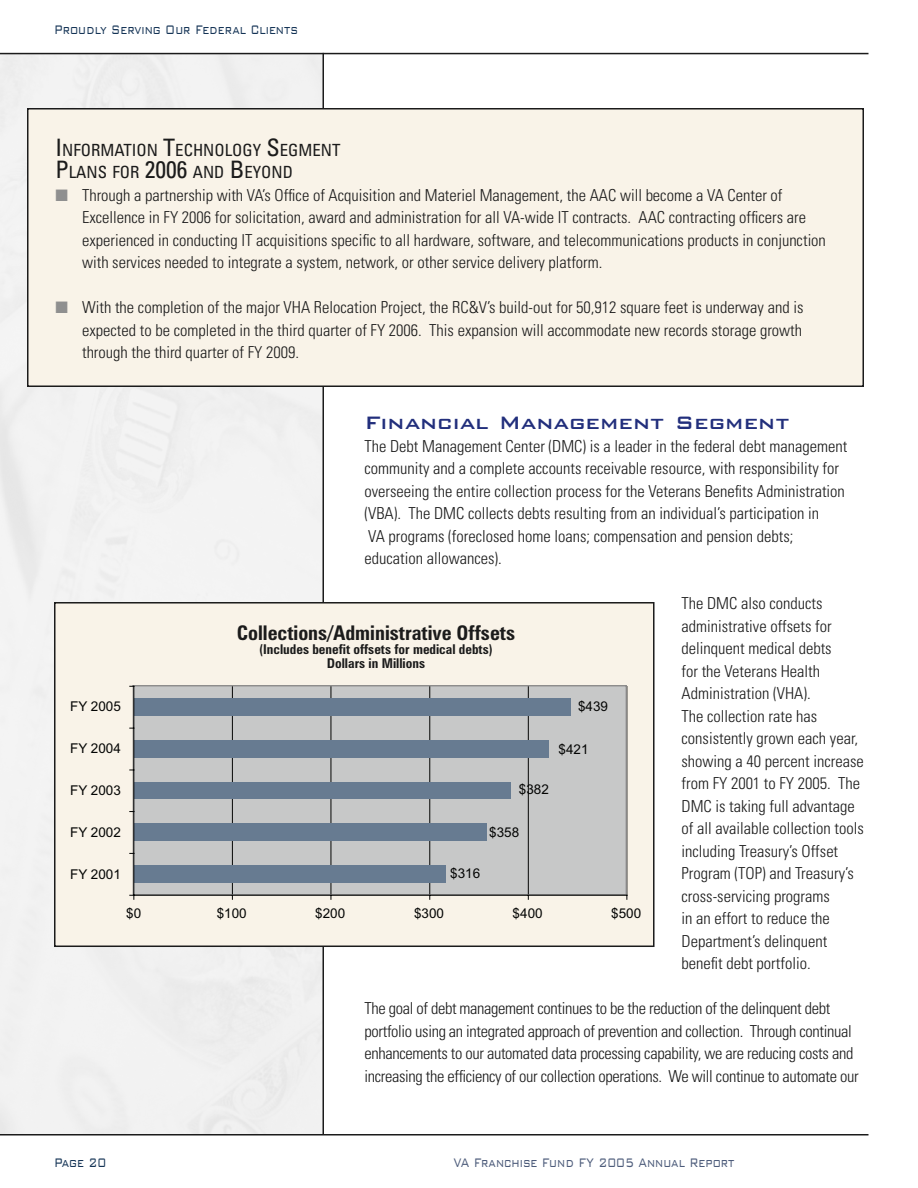
<style>
.page{position:relative;width:918px;height:1188px;background:#fff}
.page>*{position:absolute;margin:0;border:0;box-sizing:border-box;transform-origin:0 0}
.t1{font:500 24px "Bank Gothic BT";color:#222f7c}
.t2{font:20.25px "Zurich Bold Condensed BT";color:#1b1b1b}
.t3{font:condensed 16.8px/22.5px "Univers";color:#1b1b1b}
.t4{font:300 condensed 16.5px/22.5px "Univers";color:#1b1b1b}
.t5{font:300 condensed 16.5px/22.5px "Univers";letter-spacing:-.02em;color:#1b1b1b}
.t6{font:300 16.5px "Bank Gothic BT";color:#153456;scale:.72 1}
.t7{font:300 16.5px "Bank Gothic BT";color:#4c5b7a;scale:.72 1}
.t8{font:13.5px "Arial";color:#040504}
.t9{font:13.5px/13.5px "Zurich Bold Condensed BT";color:#1b1b1b;text-align:center}
.s1{font-size:24px}
.s2{color:#8f8f8f}
</style>
<div class="page">
<hr style="left:0;top:53px;width:868px;height:1px;background:#1b1b1b">
<hr style="left:0;top:1134px;width:868px;height:2px;background:#1b1b1b">
<hr style="left:322px;top:53px;width:2px;height:1081px;background:#1b1b1b">
<div style="left:55px;top:603px;width:599px;height:343px;background:#f9f3e8"></div>
<div style="left:54px;top:602px;width:601px;height:345px;border:2px solid #1b1b1b"></div>
<div style="left:134px;top:686px;width:493px;height:209px;background:#c7c8c8"></div>
<hr style="left:232px;top:686px;width:1px;height:209px;background:#040504">
<hr style="left:331px;top:686px;width:1px;height:209px;background:#040504">
<hr style="left:430px;top:686px;width:1px;height:209px;background:#040504">
<hr style="left:528px;top:686px;width:1px;height:209px;background:#040504">
<hr style="left:627px;top:686px;width:1px;height:209px;background:#040504">
<div style="left:133px;top:685px;width:494px;height:210px;border:1px solid #888787"></div>
<div style="left:134px;top:866px;width:311px;height:17px;background:#677b91"></div>
<div style="left:134px;top:824px;width:353px;height:17px;background:#677b91"></div>
<div style="left:134px;top:782px;width:377px;height:17px;background:#677b91"></div>
<div style="left:134px;top:741px;width:415px;height:17px;background:#677b91"></div>
<div style="left:134px;top:699px;width:437px;height:17px;background:#677b91"></div>
<hr style="left:134px;top:895px;width:493px;height:1px;background:#040504">
<hr style="left:134px;top:686px;width:1px;height:209px;background:#040504">
<div style="left:28px;top:109px;width:835px;height:277px;background:#f9f3e8"></div>
<div style="left:27px;top:108px;width:837px;height:279px;border:2px solid #1b1b1b"></div>
<p class="t6" style="left:54px;top:21px;width:340px">Proudly Serving Our Federal Clients</p>
<p class="t3" style="left:56px;top:138px;width:287px"><span class="s1">I</span>NFORMATION <span class="s1">T</span>ECHNOLOGY <span class="s1">S</span>EGMENT<br><span class="s1">P</span>LANS FOR <span class="s1">2006</span> AND <span class="s1">B</span>EYOND</p>
<p class="t4" style="left:82px;top:184px;width:745px;text-indent:-27px"><span class="s2">■</span> Through a partnership with VA’s Office of Acquisition and Materiel Management, the AAC will become a VA Center of Excellence in FY 2006 for solicitation, award and administration for all VA-wide IT contracts. AAC contracting officers are experienced in conducting IT acquisitions specific to all hardware, software, and telecommunications products in conjunction with services needed to integrate a system, network, or other service delivery platform.</p>
<p class="t4" style="left:82px;top:296px;width:723px;text-align:justify;text-indent:-27px"><span class="s2">■</span> With the completion of the major VHA Relocation Project, the RC&amp;V’s build-out for 50,912 square feet is underway and is expected to be completed in the third quarter of FY 2006. This expansion will accommodate new records storage growth through the third quarter of FY 2009.</p>
<h1 class="t1" style="left:364px;top:410px;width:427px">Financial Management Segment</h1>
<p class="t4" style="left:364px;top:435px;width:484px">The Debt Management Center (DMC) is a leader in the federal debt management community and a complete accounts receivable resource, with responsibility for overseeing the entire collection process for the Veterans Benefits Administration (VBA). The DMC collects debts resulting from an individual’s participation in<br>VA programs (foreclosed home loans; compensation and pension debts; education allowances).</p>
<p class="t4" style="left:682px;top:592px;width:184px">The DMC also conducts administrative offsets for delinquent medical debts<br>for the Veterans Health<br>Administration (VHA).<br>The collection rate has consistently grown each year, showing a 40 percent increase from FY 2001 to FY 2005. The<br>DMC is taking full advantage of all available collection tools including Treasury’s Offset<br>Program (TOP) and Treasury’s cross-servicing programs<br>in an effort to reduce the<br>Department’s delinquent benefit debt portfolio.</p>
<p class="t5" style="left:364px;top:997px;width:496px">The goal of debt management continues to be the reduction of the delinquent debt portfolio using an integrated approach of prevention and collection. Through continual enhancements to our automated data processing capability, we are reducing costs and increasing the efficiency of our collection operations. We will continue to automate our</p>
<p class="t2" style="left:237px;top:621px;width:280px">Collections/Administrative Offsets</p>
<p class="t9" style="left:259px;top:642px;width:235px">(Includes benefit offsets for medical debts)<br>Dollars in Millions</p>
<p class="t8" style="left:578px;top:698px;width:32px">$439</p>
<p class="t8" style="left:70px;top:699px;width:52px">FY 2005</p>
<p class="t8" style="left:559px;top:741px;width:32px">$421</p>
<p class="t8" style="left:70px;top:741px;width:52px">FY 2004</p>
<p class="t8" style="left:519px;top:782px;width:32px">$382</p>
<p class="t8" style="left:70px;top:782px;width:52px">FY 2003</p>
<p class="t8" style="left:489px;top:825px;width:32px">$358</p>
<p class="t8" style="left:70px;top:824px;width:52px">FY 2002</p>
<p class="t8" style="left:450px;top:866px;width:32px">$316</p>
<p class="t8" style="left:70px;top:866px;width:52px">FY 2001</p>
<p class="t8" style="left:126px;top:906px;width:17px">$0</p>
<p class="t8" style="left:217px;top:906px;width:32px">$100</p>
<p class="t8" style="left:315px;top:906px;width:32px">$200</p>
<p class="t8" style="left:414px;top:906px;width:32px">$300</p>
<p class="t8" style="left:513px;top:906px;width:32px">$400</p>
<p class="t8" style="left:611px;top:906px;width:32px">$500</p>
<p class="t6" style="left:54px;top:1153px;width:74px">Page 20</p>
<p class="t7" style="left:454px;top:1153px;width:392px">VA Franchise Fund FY 2005 Annual Report</p>
</div>
